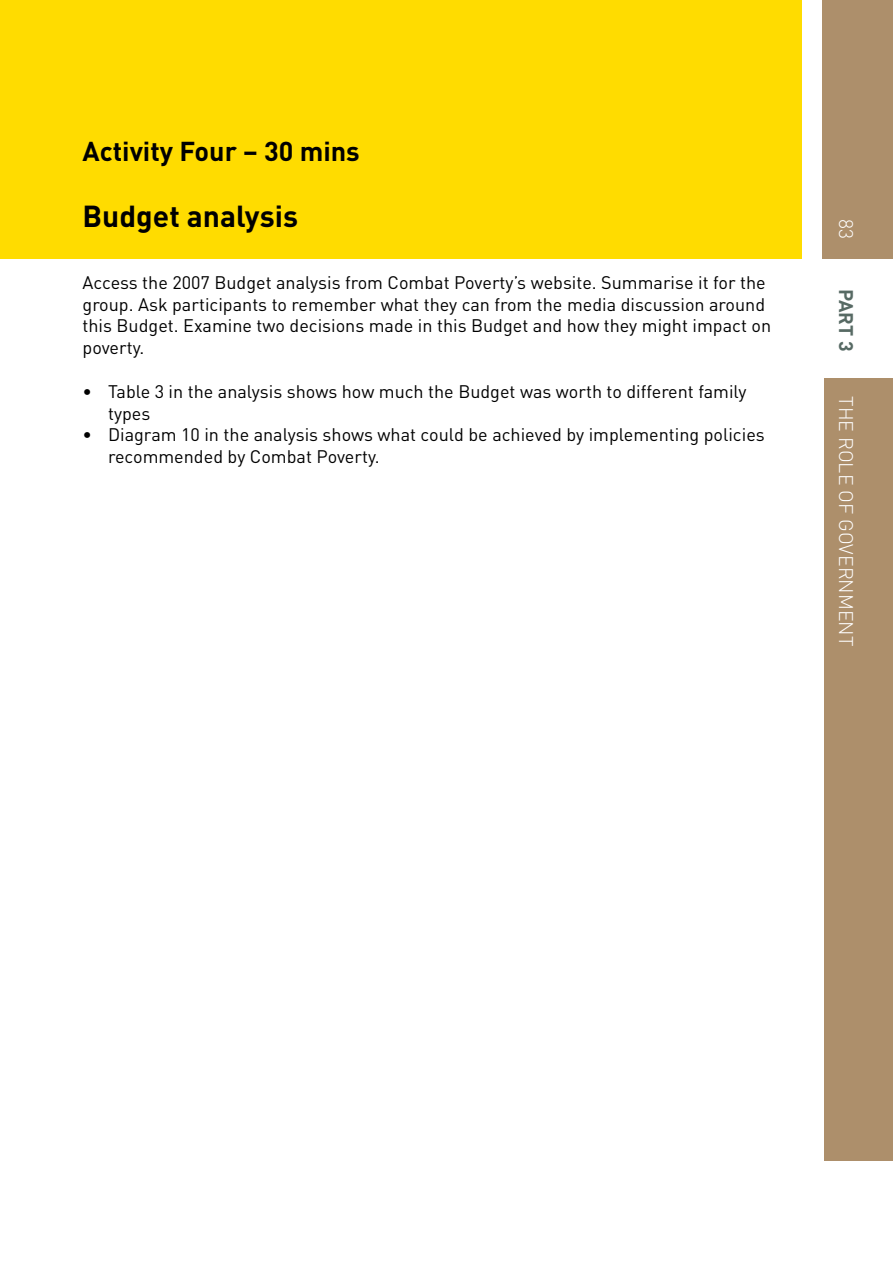
<style>
.page{position:relative;width:893px;height:1263px;background:#fff}
.page>*{position:absolute;margin:0;border:0;box-sizing:border-box;transform-origin:0 0}
.t1{font:700 30px "DIN";color:#000}
.t2{font:700 27px "DIN";color:#000}
.t3{font:300 19.5px "DIN";color:#fff}
.t4{font:700 19.5px "DIN";color:#576a64}
.t5{font:18px/21.8px "DIN";color:#000}
</style>
<div class="page">
<div style="left:822px;top:0;width:71px;height:259px;background:#ad8f6b"></div>
<div style="left:824px;top:378px;width:69px;height:783px;background:#ad8f6b"></div>
<div style="left:0;top:0;width:801px;height:259px;background:#ffdc00"></div>
<h2 class="t2" style="left:83px;top:133px;width:279px">Activity Four – 30 mins</h2>
<h1 class="t1" style="left:83px;top:196px;width:217px">Budget analysis</h1>
<p class="t5" style="left:83px;top:271px;width:690px">Access the 2007 Budget analysis from Combat Poverty’s website. Summarise it for the group. Ask participants to remember what they can from the media discussion around this Budget. Examine two decisions made in this Budget and how they might impact on poverty.</p>
<p class="t5" style="left:108px;top:380px;width:640px;text-indent:-26px">• Table 3 in the analysis shows how much the Budget was worth to different family types</p>
<p class="t5" style="left:108px;top:423px;width:658px;text-indent:-26px">• Diagram 10 in the analysis shows what could be achieved by implementing policies recommended by Combat Poverty.</p>
<p class="t3" style="left:858px;top:219px;width:19px;rotate:90deg">83</p>
<p class="t4" style="left:859px;top:289px;width:64px;rotate:90deg">PART 3</p>
<p class="t3" style="left:858px;top:396px;width:252px;rotate:90deg">the role of government</p>
</div>
